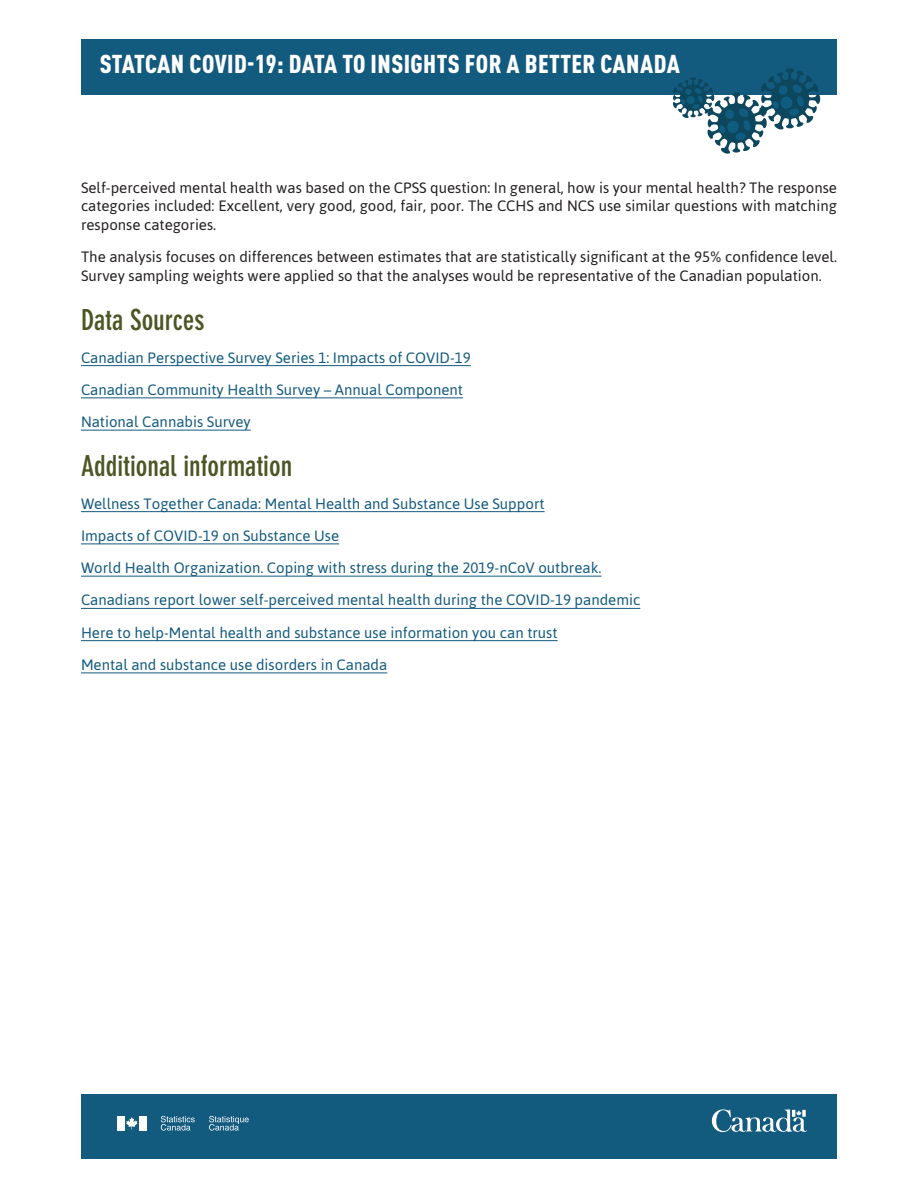
<style>
.page{position:relative;width:918px;height:1188px;background:#fff}
.page>*{position:absolute;margin:0;border:0;box-sizing:border-box;transform-origin:0 0}
.t1{font:700 condensed 28.5px "DIN Neuzeit Grotesk Std";color:#4c5624}
.t2{font:900 condensed 25.5px "DIN Pro";letter-spacing:.02em;color:#fff}
.t3{font:15px/32.2px "Asap";color:#135a7f}
.t4{font:15px/18.8px "Asap";color:#231f20;text-align:justify}
</style>
<div class="page">
<div style="left:82px;top:40px;width:755px;height:55px;background:#135a7f"></div>
<div style="left:81px;top:1094px;width:756px;height:65px;background:#135a7f"></div>
<svg style="left:712px;top:1109px;width:95px;height:23px"></svg>
<svg style="left:126px;top:1117px;width:11px;height:12px"></svg>
<div style="left:117px;top:1116px;width:7px;height:15px;background:#fff"></div>
<div style="left:139px;top:1116px;width:7px;height:15px;background:#fff"></div>
<svg style="left:209px;top:1116px;width:40px;height:15px"></svg>
<svg style="left:161px;top:1116px;width:34px;height:15px"></svg>
<svg style="left:673px;top:68px;width:146px;height:86px"></svg>
<hr style="left:81px;top:365px;width:390px;height:1px;background:#135a7f">
<hr style="left:81px;top:398px;width:382px;height:1px;background:#135a7f">
<hr style="left:81px;top:430px;width:170px;height:1px;background:#135a7f">
<hr style="left:81px;top:511px;width:464px;height:1px;background:#135a7f">
<hr style="left:81px;top:544px;width:258px;height:1px;background:#135a7f">
<hr style="left:81px;top:576px;width:520px;height:1px;background:#135a7f">
<hr style="left:81px;top:608px;width:559px;height:1px;background:#135a7f">
<hr style="left:81px;top:640px;width:477px;height:1px;background:#135a7f">
<hr style="left:81px;top:673px;width:306px;height:1px;background:#135a7f">
<h2 class="t2" style="left:100px;top:45px;width:208px">STATCAN COVID-19: DATA</h2>
<h2 class="t2" style="left:342px;top:45px;width:282px">TO INSIGHTS FOR A BETTER CANADA</h2>
<p class="t4" style="left:81px;top:177px;width:758px">Self-perceived mental health was based on the CPSS question: In general, how is your mental health? The response categories included: Excellent, very good, good, fair, poor. The CCHS and NCS use similar questions with matching response categories.</p>
<p class="t4" style="left:81px;top:247px;width:758px">The analysis focuses on differences between estimates that are statistically significant at the 95% confidence level.<br>Survey sampling weights were applied so that the analyses would be representative of the Canadian population.</p>
<h1 class="t1" style="left:81px;top:304px;width:125px">Data Sources</h1>
<p class="t3" style="left:81px;top:341px;width:391px">Canadian Perspective Survey Series 1: Impacts of COVID-19<br>Canadian Community Health Survey – Annual Component<br>National Cannabis Survey</p>
<h1 class="t1" style="left:81px;top:450px;width:213px">Additional information</h1>
<p class="t3" style="left:81px;top:487px;width:561px">Wellness Together Canada: Mental Health and Substance Use Support<br>Impacts of COVID-19 on Substance Use<br>World Health Organization. Coping with stress during the 2019-nCoV outbreak.<br>Canadians report lower self-perceived mental health during the COVID-19 pandemic Here to help-Mental health and substance use information you can trust<br>Mental and substance use disorders in Canada</p>
</div>
